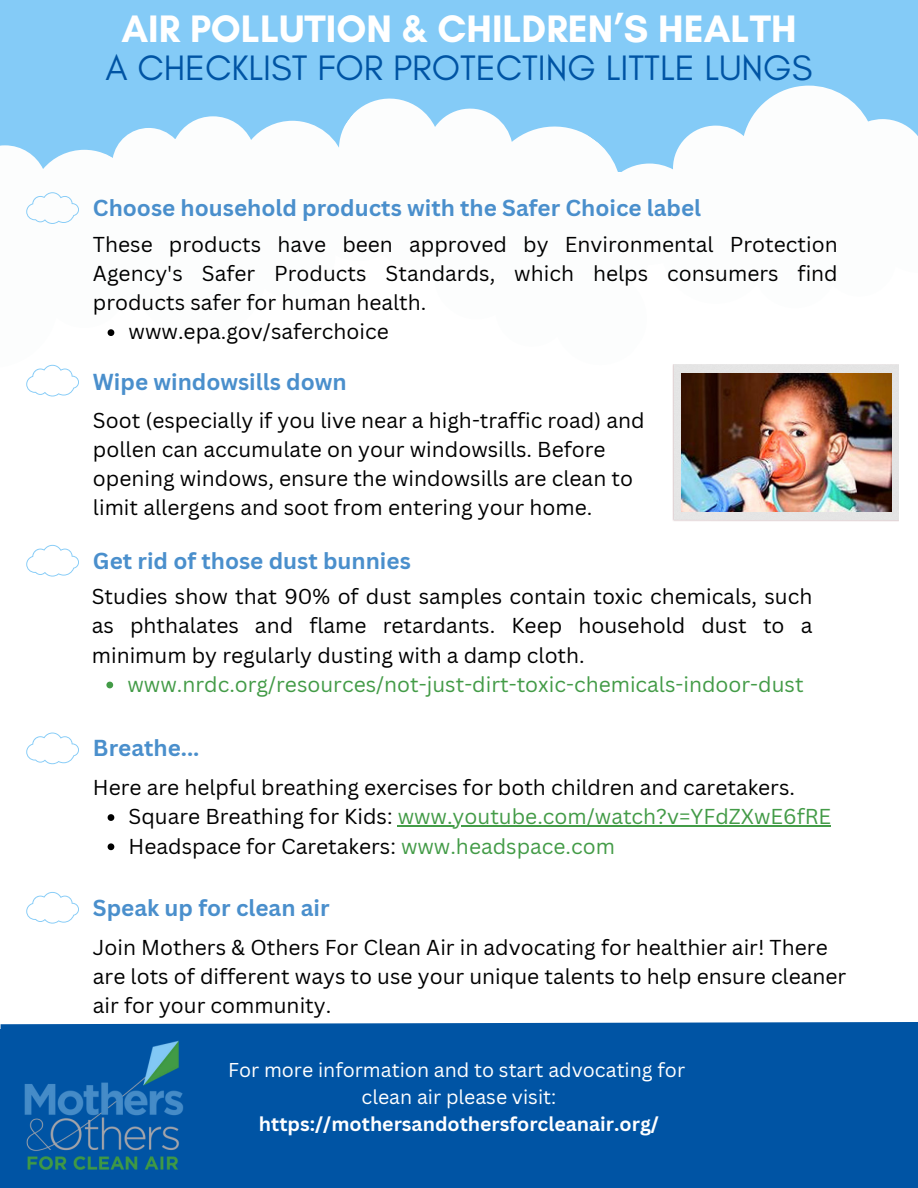
<style>
.page{position:relative;width:918px;height:1188px;background:#fff}
.page>*{position:absolute;margin:0;border:0;box-sizing:border-box;transform-origin:0 0}
.t1{font:700 39px "Glacial Indifference";color:#fff}
.t2{font:36px "Glacial Indifference";color:#0054a4}
.t3{font:700 22.5px "Canva Sans";color:#4a8fcc}
.t4{font:21px/29.2px "Canva Sans";color:#000;text-align:justify}
.t5{font:21px "Canva Sans";color:#439b47}
.t6{font:19.5px "Canva Sans";color:#fff}
.t7{font:700 19.5px "Canva Sans";color:#fff}
.s1{color:#000}
.s2{color:#439b47}
</style>
<div class="page">
<div style="left:0;top:1030px;width:918px;height:158px;background:#0054a4"></div>
<div style="left:0;top:0;width:918px;height:171px;background:#84cbf7"></div>
<svg style="left:721px;top:86px;width:197px;height:85px;fill:#fcfdfd"></svg>
<svg style="left:352px;top:98px;width:369px;height:267px"></svg>
<svg style="left:118px;top:116px;width:291px;height:223px"></svg>
<svg style="left:0;top:145px;width:201px;height:220px"></svg>
<svg style="left:286px;top:1022px;width:632px;height:8px;background:#1864ac"></svg>
<svg style="left:26px;top:192px;width:53px;height:32px"></svg>
<svg style="left:26px;top:365px;width:53px;height:31px"></svg>
<svg style="left:26px;top:545px;width:53px;height:31px"></svg>
<svg style="left:26px;top:733px;width:53px;height:31px"></svg>
<svg style="left:26px;top:892px;width:53px;height:31px"></svg>
<img style="left:672px;top:365px;width:227px;height:156px">
<img style="left:682px;top:373px;width:209px;height:139px">
<svg style="left:108px;top:814px;width:6px;height:7px"></svg>
<hr style="left:398px;top:825px;width:433px;height:2px;background:#439b47">
<svg style="left:108px;top:843px;width:6px;height:7px"></svg>
<svg style="left:106px;top:682px;width:7px;height:6px"></svg>
<svg style="left:108px;top:329px;width:6px;height:7px"></svg>
<img style="left:0;top:1023px;width:286px;height:147px">
<p class="t1" style="left:121px;top:5px;width:677px">AIR POLLUTION &amp; CHILDREN’S HEALTH</p>
<h2 class="t2" style="left:106px;top:46px;width:708px">A CHECKLIST FOR PROTECTING LITTLE LUNGS</h2>
<p class="t3" style="left:93px;top:192px;width:610px">Choose household products with the Safer Choice label</p>
<p class="t4" style="left:93px;top:229px;width:746px">These products have been approved by Environmental Protection Agency's Safer Products Standards, which helps consumers find products safer for human health.</p>
<p class="t4" style="left:129px;top:317px;width:262px">www.epa.gov/saferchoice</p>
<h3 class="t3" style="left:93px;top:366px;width:255px">Wipe windowsills down</h3>
<h3 class="t4" style="left:93px;top:405px;width:553px;text-align:left">Soot (especially if you live near a high-traffic road) and pollen can accumulate on your windowsills. Before opening windows, ensure the windowsills are clean to limit allergens and soot from entering your home.</h3>
<h4 class="t3" style="left:93px;top:545px;width:319px">Get rid of those dust bunnies</h4>
<p class="t4" style="left:92px;top:581px;width:722px">Studies show that 90% of dust samples contain toxic chemicals, such as phthalates and flame retardants. Keep household dust to a minimum by regularly dusting with a damp cloth.</p>
<h3 class="t5" style="left:127px;top:669px;width:678px">www.nrdc.org/resources/not-just-dirt-toxic-chemicals-indoor-dust</h3>
<p class="t3" style="left:93px;top:732px;width:108px">Breathe...</p>
<h3 class="t4" style="left:93px;top:772px;width:704px">Here are helpful breathing exercises for both children and caretakers.</h3>
<p class="t5" style="left:129px;top:802px;width:704px"><span class="s1">Square Breathing for Kids:</span> www.youtube.com/watch?v=YFdZXwE6fRE</p>
<p class="t4" style="left:129px;top:831px;width:488px">Headspace for Caretakers: <span class="s2">www.headspace.com</span></p>
<p class="t3" style="left:93px;top:892px;width:238px">Speak up for clean air</p>
<h4 class="t4" style="left:93px;top:932px;width:755px;text-align:left">Join Mothers &amp; Others For Clean Air in advocating for healthier air! There are lots of different ways to use your unique talents to help ensure cleaner air for your community.</h4>
<h1 class="t6" style="left:228px;top:1056px;width:459px">For more information and to start advocating for</h1>
<p class="t6" style="left:362px;top:1083px;width:196px">clean air please visit:</p>
<p class="t7" style="left:259px;top:1110px;width:402px">https://mothersandothersforcleanair.org/</p>
</div>
